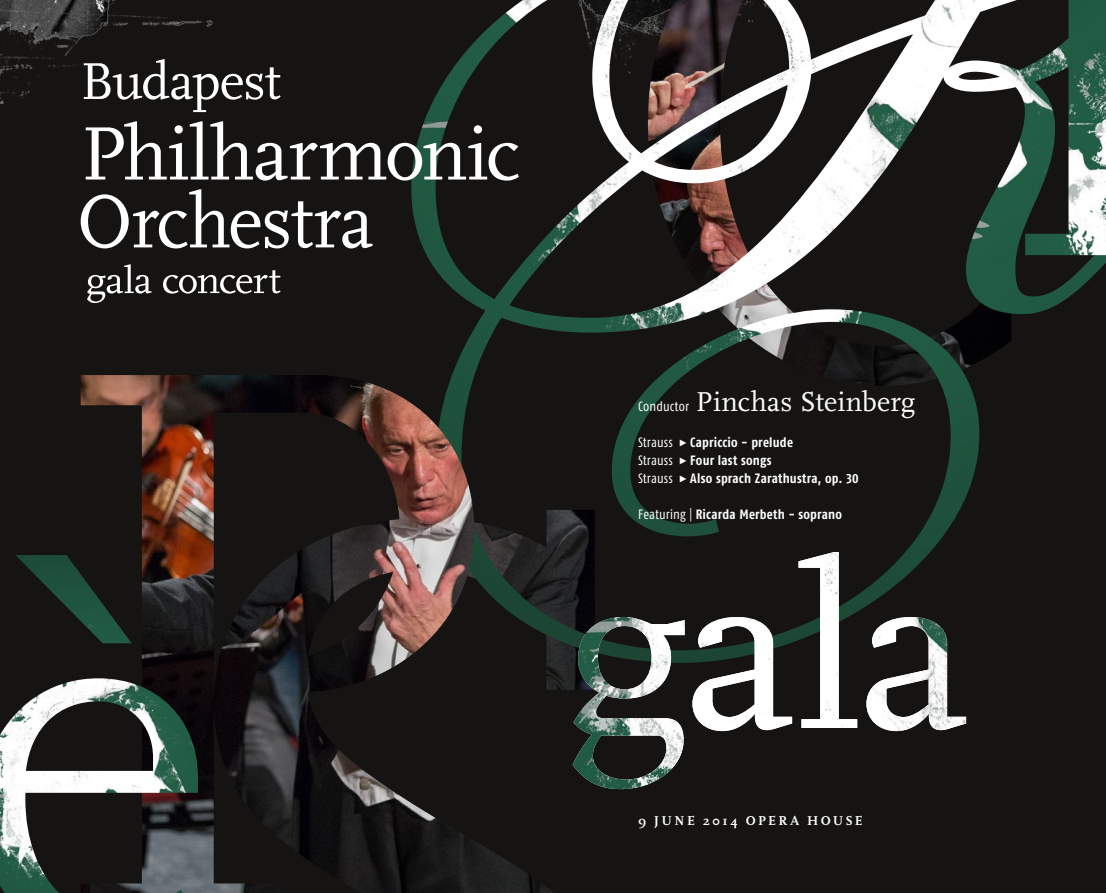
<style>
.page{position:relative;width:1106px;height:893px;background:#fff}
.page>*{position:absolute;margin:0;border:0;box-sizing:border-box;transform-origin:0 0}
.t1{font:28.5px "FF Scala H";letter-spacing:.005em;color:#fff}
.t2{font:700 13.5px/18px "Fago Co";letter-spacing:.015em;color:#fff}
.t3{font:13.5px "FF Scala Bold H";letter-spacing:.165em;color:#fff}
.s1{font-family:"Fago Pro";font-stretch:condensed;font-size:13.5px}
.s2{font-family:"Fago Pro";font-weight:400;font-stretch:condensed}
.s3{font-family:"FF Scala H";font-weight:400}
.s4{font-family:"Scala";font-weight:400}
</style>
<div class="page">
<div style="left:0;top:0;width:553px;height:893px;background:#161412"></div>
<img style="left:474px;top:638px;width:79px;height:255px">
<img style="left:0;top:0;width:213px;height:131px">
<img style="left:411px;top:0;width:142px;height:638px">
<img style="left:81px;top:375px;width:393px;height:518px">
<img style="left:0;top:555px;width:198px;height:338px">
<svg style="left:86px;top:121px;width:433px;height:60px"></svg>
<svg style="left:84px;top:59px;width:197px;height:53px"></svg>
<svg style="left:81px;top:189px;width:291px;height:59px"></svg>
<svg style="left:87px;top:264px;width:194px;height:39px"></svg>
<div style="left:553px;top:0;width:553px;height:893px;background:#161412"></div>
<img style="left:553px;top:0;width:553px;height:663px">
<img style="left:1025px;top:0;width:81px;height:255px">
<img style="left:572px;top:552px;width:394px;height:237px">
<h1 class="t1" style="left:638px;top:386px;width:279px"><span class="s1">Conductor</span> Pinchas Steinberg</h1>
<p class="t2" style="left:638px;top:433px;width:222px"><span class="s2">Strauss</span> <span class="s3">Ω</span> Capriccio - prelude<br><span class="s2">Strauss</span> <span class="s3">Ω</span> Four last songs<br><span class="s2">Strauss</span> <span class="s3">Ω</span> Also sprach Zarathustra, op. 30</p>
<p class="t2" style="left:638px;top:505px;width:205px"><span class="s2">Featuring</span> <span class="s4">|</span> Ricarda Merbeth - soprano</p>
<p class="t3" style="left:638px;top:813px;width:226px">9 JUNE 2014 OPERA HOUSE</p>
</div>
